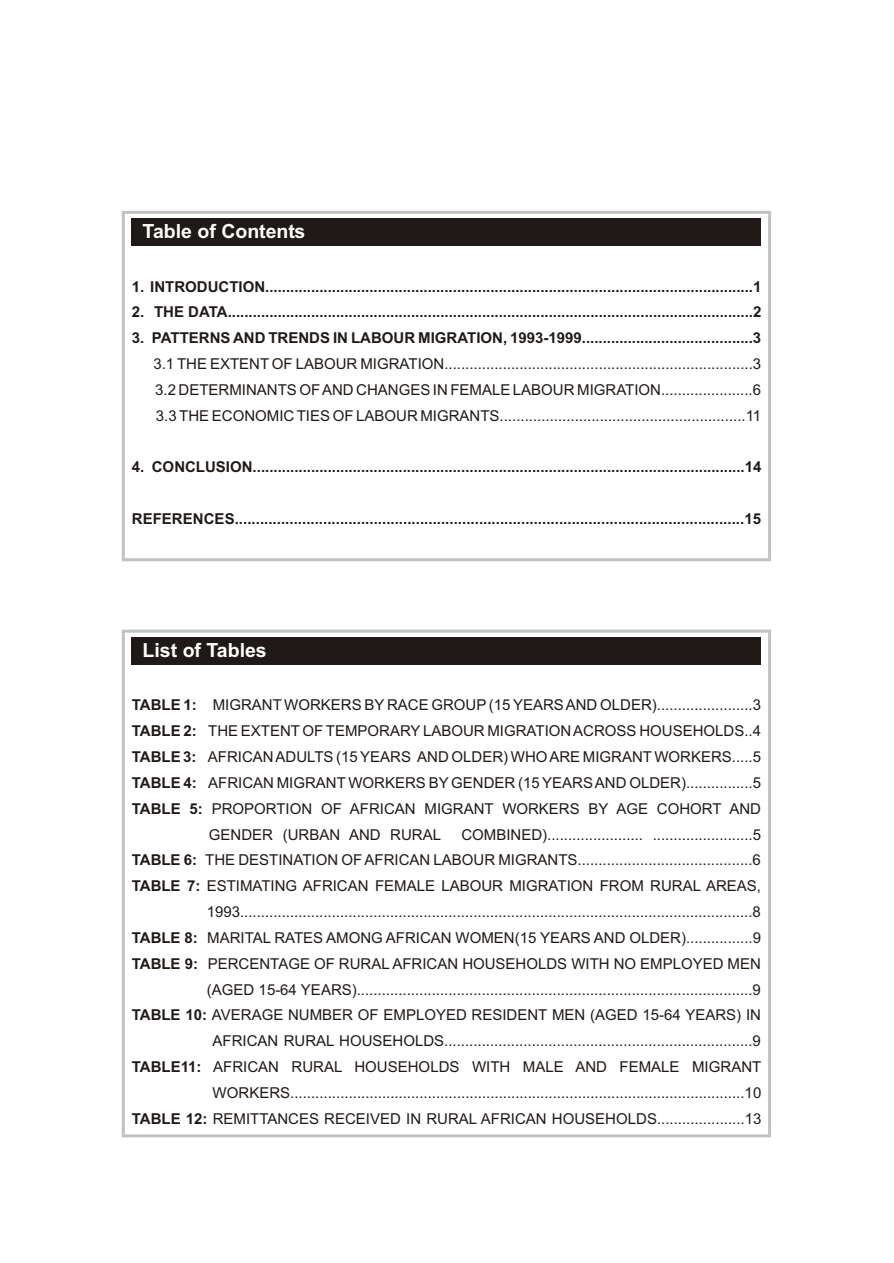
<style>
.page{position:relative;width:894px;height:1263px;background:#fff}
.page>*{position:absolute;margin:0;border:0;box-sizing:border-box;transform-origin:0 0}
.t1{font:700 19.5px "Arial";color:#fff}
.t2{font:15px/25.8px "Arial";color:#1f1a17;text-align:justify}
.t3{font:700 15px "Arial";color:#1f1a17}
.s1{font-weight:700}
</style>
<div class="page">
<div style="left:132px;top:218px;width:629px;height:28px;background:#1f1a17"></div>
<div style="left:122px;top:211px;width:649px;height:350px;border:3px solid #c2c2c2"></div>
<div style="left:132px;top:637px;width:629px;height:27px;background:#1f1a17"></div>
<div style="left:122px;top:630px;width:649px;height:507px;border:3px solid #c2c2c2"></div>
<h1 class="t1" style="left:143px;top:224px;width:164px">Table of Contents</h1>
<p class="t3" style="left:132px;top:281px;width:631px">1. INTRODUCTION.....................................................................................................................1</p>
<p class="t3" style="left:132px;top:307px;width:631px">2. THE DATA..............................................................................................................................2</p>
<p class="t3" style="left:132px;top:332px;width:631px">3. PATTERNS AND TRENDS IN LABOUR MIGRATION, 1993-1999.........................................3</p>
<p class="t2" style="left:153px;top:352px;width:609px">3.1 THE EXTENT OF LABOUR MIGRATION..........................................................................3<br>3.2 DETERMINANTS OF AND CHANGES IN FEMALE LABOUR MIGRATION......................6<br>3.3 THE ECONOMIC TIES OF LABOUR MIGRANTS...........................................................11</p>
<p class="t3" style="left:132px;top:462px;width:631px">4. CONCLUSION......................................................................................................................14</p>
<p class="t3" style="left:132px;top:513px;width:631px">REFERENCES.........................................................................................................................15</p>
<h1 class="t1" style="left:143px;top:643px;width:126px">List of Tables</h1>
<p class="t2" style="left:132px;top:694px;width:631px"><span class="s1">TABLE 1:</span> MIGRANT WORKERS BY RACE GROUP (15 YEARS AND OLDER).......................3</p>
<p class="t2" style="left:132px;top:720px;width:631px"><span class="s1">TABLE 2:</span> THE EXTENT OF TEMPORARY LABOUR MIGRATION ACROSS HOUSEHOLDS..4</p>
<p class="t2" style="left:132px;top:745px;width:631px"><span class="s1">TABLE 3:</span> AFRICAN ADULTS (15 YEARS AND OLDER) WHO ARE MIGRANT WORKERS.....5</p>
<p class="t2" style="left:132px;top:771px;width:631px"><span class="s1">TABLE 4:</span> AFRICAN MIGRANT WORKERS BY GENDER (15 YEARS AND OLDER)................5</p>
<p class="t2" style="left:132px;top:797px;width:631px"><span class="s1">TABLE 5:</span> PROPORTION OF AFRICAN MIGRANT WORKERS BY AGE COHORT AND</p>
<p class="t2" style="left:209px;top:823px;width:234px">GENDER (URBAN AND RURAL</p>
<p class="t2" style="left:132px;top:823px;width:631px;text-align:right">COMBINED)....................... ........................5<br><span class="s1">TABLE 6:</span> THE DESTINATION OF AFRICAN LABOUR MIGRANTS..........................................6<br><span class="s1">TABLE 7:</span> ESTIMATING AFRICAN FEMALE LABOUR MIGRATION FROM RURAL AREAS, 1993...........................................................................................................................8<br><span class="s1">TABLE 8:</span> MARITAL RATES AMONG AFRICAN WOMEN(15 YEARS AND OLDER)................9<br><span class="s1">TABLE 9:</span> PERCENTAGE OF RURAL AFRICAN HOUSEHOLDS WITH NO EMPLOYED MEN (AGED 15-64 YEARS)...............................................................................................9<br><span class="s1">TABLE 10:</span> AVERAGE NUMBER OF EMPLOYED RESIDENT MEN (AGED 15-64 YEARS) IN AFRICAN RURAL HOUSEHOLDS..........................................................................9<br><span class="s1">TABLE11:</span> AFRICAN RURAL HOUSEHOLDS WITH MALE AND FEMALE MIGRANT WORKERS.............................................................................................................10<br><span class="s1">TABLE 12:</span> REMITTANCES RECEIVED IN RURAL AFRICAN HOUSEHOLDS.....................13</p>
</div>
